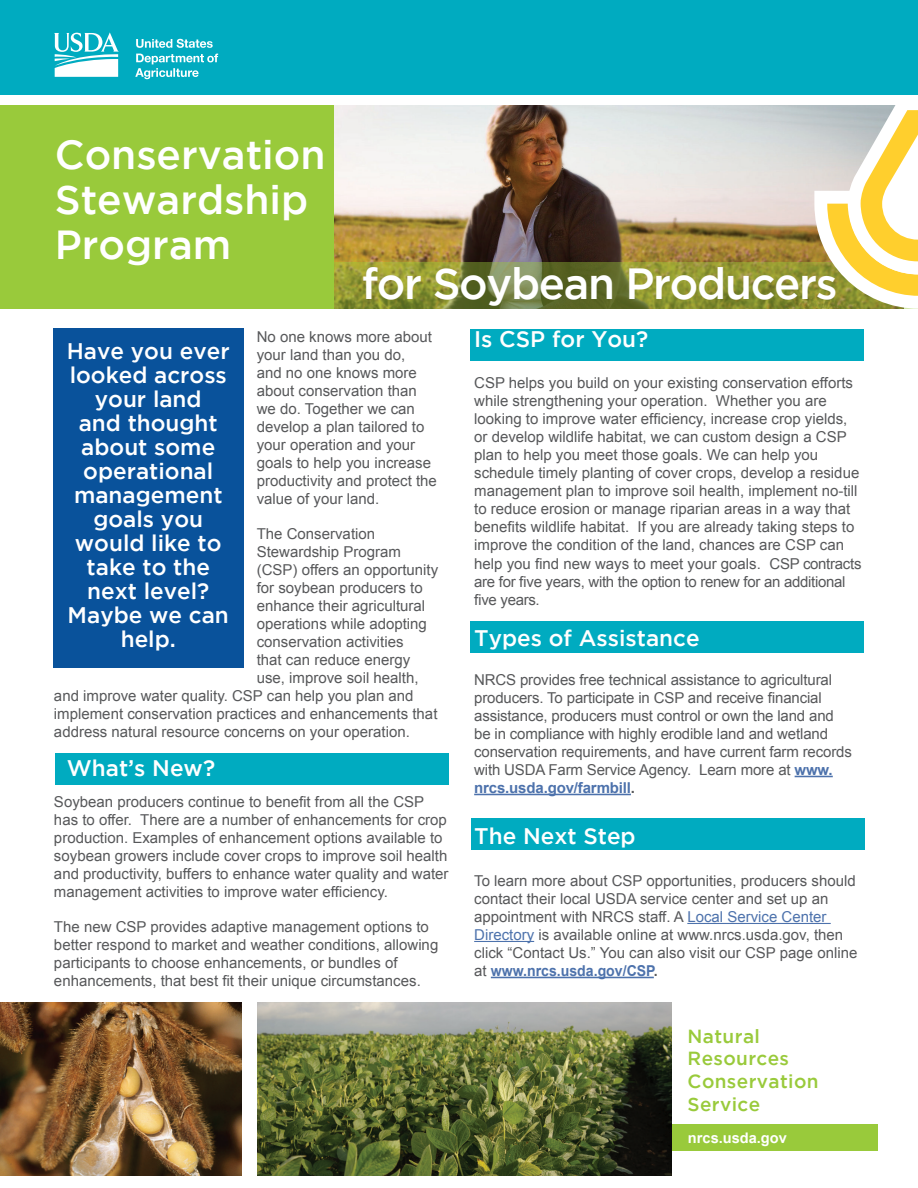
<style>
.page{position:relative;width:918px;height:1188px;background:#fff}
.page>*{position:absolute;margin:0;border:0;box-sizing:border-box;transform-origin:0 0}
.t1{font:500 43.5px "Gotham";letter-spacing:-.03em;color:#fff}
.t2{font:500 40.5px/45px "Gotham";color:#fff}
.t3{font:500 22.5px/24px "Gotham";color:#fff;text-align:center}
.t4{font:500 18.9px/22.8px "Gotham";letter-spacing:.02em;color:#99ca3b}
.t5{font:15px/18px "Arial";color:#57585a}
.t6{font:15px/18px "Arial";letter-spacing:-.02em;color:#57585a}
.t7{font:700 14.55px "Arial";color:#fff}
.s1{font-weight:700;color:#4d72ac}
.s2{font-weight:700}
.s3{color:#4d72ac}
</style>
<div class="page">
<img style="left:334px;top:106px;width:480px;height:156px">
<div style="left:0;top:105px;width:334px;height:204px;background:#99ca3b"></div>
<div style="left:0;top:0;width:918px;height:94px;background:#00abc0"></div>
<svg style="left:54px;top:32px;width:65px;height:45px"></svg>
<svg style="left:135px;top:54px;width:83px;height:25px"></svg>
<svg style="left:136px;top:39px;width:77px;height:9px"></svg>
<div style="left:671px;top:1124px;width:207px;height:27px;background:#99ca3b"></div>
<div style="left:471px;top:330px;width:393px;height:31px;background:#00abc0"></div>
<div style="left:471px;top:622px;width:393px;height:31px;background:#00abc0"></div>
<div style="left:472px;top:819px;width:393px;height:31px;background:#00abc0"></div>
<div style="left:56px;top:753px;width:393px;height:31px;background:#00abc0"></div>
<img style="left:0;top:1002px;width:242px;height:174px">
<img style="left:257px;top:1002px;width:414px;height:174px">
<hr style="left:795px;top:776px;width:38px;height:1px;background:#4d72ac">
<hr style="left:474px;top:794px;width:157px;height:1px;background:#4d72ac">
<hr style="left:687px;top:923px;width:144px;height:1px;background:#4d72ac">
<hr style="left:474px;top:941px;width:60px;height:1px;background:#4d72ac">
<hr style="left:491px;top:977px;width:163px;height:1px;background:#4d72ac">
<div style="left:53px;top:329px;width:190px;height:339px;background:#09529b"></div>
<svg style="left:334px;top:262px;width:480px;height:47px;background:#808833"></svg>
<svg style="left:814px;top:105px;width:104px;height:204px"></svg>
<h2 class="t2" style="left:55px;top:131px;width:272px">Conservation<br>Stewardship<br>Program</h2>
<h1 class="t1" style="left:362px;top:259px;width:477px">for Soybean Producers</h1>
<p class="t5" style="left:257px;top:328px;width:182px">No one knows more about your land than you do,<br>and no one knows more about conservation than we do. Together we can develop a plan tailored to your operation and your goals to help you increase productivity and protect the value of your land.</p>
<p class="t5" style="left:257px;top:524px;width:120px">The Conservation</p>
<p class="t5" style="left:257px;top:542px;width:146px">Stewardship Program</p>
<p class="t5" style="left:257px;top:560px;width:183px">(CSP) offers an opportunity</p>
<p class="t5" style="left:257px;top:578px;width:167px">for soybean producers to</p>
<p class="t5" style="left:257px;top:596px;width:170px">enhance their agricultural</p>
<p class="t5" style="left:257px;top:614px;width:172px">operations while adopting</p>
<p class="t5" style="left:257px;top:632px;width:148px">conservation activities</p>
<p class="t5" style="left:257px;top:650px;width:155px">that can reduce energy</p>
<p class="t5" style="left:257px;top:668px;width:163px">use, improve soil health,</p>
<p class="t5" style="left:54px;top:686px;width:361px">and improve water quality. CSP can help you plan and</p>
<p class="t5" style="left:54px;top:704px;width:385px">implement conservation practices and enhancements that</p>
<p class="t5" style="left:54px;top:722px;width:357px">address natural resource concerns on your operation.</p>
<h3 class="t3" style="left:67px;top:338px;width:164px">Have you ever looked across your land<br>and thought about some operational management goals you would like to take to the next level?<br>Maybe we can help.</h3>
<h3 class="t3" style="left:67px;top:755px;width:150px">What’s New?</h3>
<p class="t5" style="left:54px;top:793px;width:396px">Soybean producers continue to benefit from all the CSP has to offer. There are a number of enhancements for crop production. Examples of enhancement options available to soybean growers include cover crops to improve soil health and productivity, buffers to enhance water quality and water management activities to improve water efficiency.</p>
<p class="t5" style="left:54px;top:918px;width:386px">The new CSP provides adaptive management options to better respond to market and weather conditions, allowing participants to choose enhancements, or bundles of enhancements, that best fit their unique circumstances.</p>
<h3 class="t3" style="left:474px;top:327px;width:176px">Is CSP for You?</h3>
<p class="t5" style="left:474px;top:373px;width:387px">CSP helps you build on your existing conservation efforts while strengthening your operation. Whether you are looking to improve water efficiency, increase crop yields, or develop wildlife habitat, we can custom design a CSP plan to help you meet those goals. We can help you schedule timely planting of cover crops, develop a residue management plan to improve soil health, implement no-till to reduce erosion or manage riparian areas in a way that benefits wildlife habitat. If you are already taking steps to improve the condition of the land, chances are CSP can</p>
<p class="t6" style="left:474px;top:555px;width:389px">help you find new ways to meet your goals. CSP contracts are for five years, with the option to renew for an additional five years.</p>
<h3 class="t3" style="left:474px;top:625px;width:227px">Types of Assistance</h3>
<p class="t5" style="left:474px;top:671px;width:379px">NRCS provides free technical assistance to agricultural producers. To participate in CSP and receive financial assistance, producers must control or own the land and be in compliance with highly erodible land and wetland conservation requirements, and have current farm records with USDA Farm Service Agency. Learn more at <span class="s1">www. nrcs.usda.gov/farmbill</span><span class="s2">.</span></p>
<h3 class="t3" style="left:474px;top:823px;width:163px">The Next Step</h3>
<p class="t5" style="left:474px;top:872px;width:385px">To learn more about CSP opportunities, producers should contact their local USDA service center and set up an appointment with NRCS staff. A <span class="s3">Local Service Center Directory</span> is available online at www.nrcs.usda.gov, then click “Contact Us.” You can also visit our CSP page online at <span class="s1">www.nrcs.usda.gov/CSP</span><span class="s2">.</span></p>
<p class="t4" style="left:688px;top:1024px;width:132px">Natural<br>Resources<br>Conservation<br>Service</p>
<p class="t7" style="left:688px;top:1128px;width:100px">nrcs.usda.gov</p>
</div>
